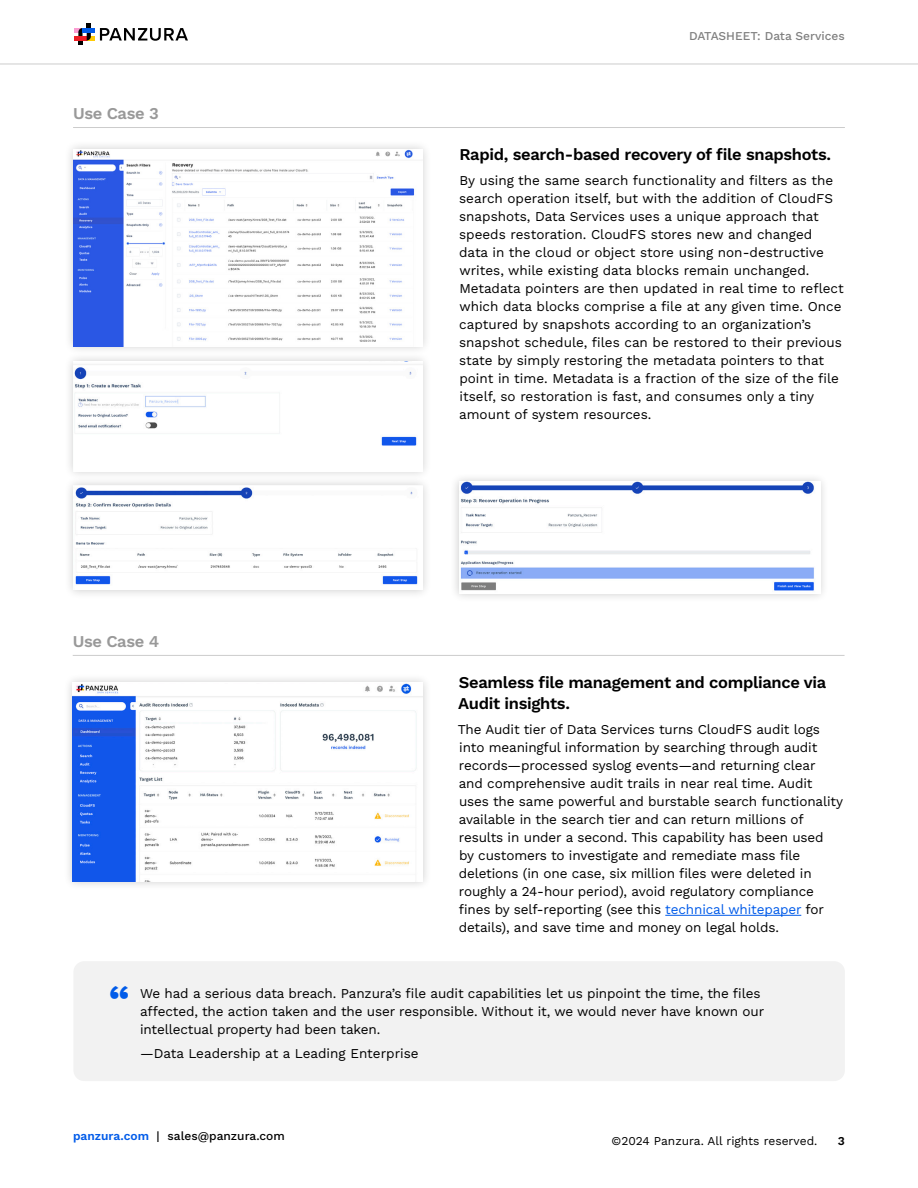
<style>
.page{position:relative;width:918px;height:1188px;background:#fff}
.page>*{position:absolute;margin:0;border:0;box-sizing:border-box;transform-origin:0 0}
.t1{font:700 39px "Work Sans";color:#005be9}
.t2{font:600 16.5px/21px "Work Sans";letter-spacing:-.02em;color:#000}
.t3{font:600 16.5px "Work Sans";letter-spacing:-.02em;color:#999}
.t4{font:13.5px/18px "Work Sans";letter-spacing:-.01em;color:#000}
.t5{font:12px "Work Sans";color:#000}
.t6{font:500 12px "Work Sans";color:#000}
.t7{font:500 12px "Work Sans";color:#808080}
.t8{font:600 12px "Work Sans";color:#000}
.s1{color:#005be9}
.s2{font-weight:600;color:#005be9}
</style>
<div class="page">
<svg style="left:100px;top:28px;width:88px;height:13px"></svg>
<div style="left:87px;top:36px;width:8px;height:5px;background:#ffcb05"></div>
<svg style="left:74px;top:24px;width:17px;height:21px"></svg>
<hr style="left:83px;top:28px;width:12px;height:4px;background:#005be9">
<hr style="left:0;top:64px;width:918px;height:1px;background:#ccc">
<div style="left:63px;top:140px;width:369px;height:216px;background:#000;opacity:.2"></div>
<img style="left:73px;top:150px;width:341px;height:196px">
<hr style="left:73px;top:127px;width:772px;height:1px;background:#ccc">
<div style="left:63px;top:352px;width:369px;height:129px;background:#000;opacity:.2"></div>
<img style="left:73px;top:361px;width:349px;height:110px">
<div style="left:63px;top:476px;width:369px;height:123px;background:#000;opacity:.2"></div>
<img style="left:73px;top:485px;width:349px;height:105px">
<div style="left:450px;top:472px;width:380px;height:131px;background:#000;opacity:.2"></div>
<img style="left:459px;top:481px;width:361px;height:113px">
<div style="left:73px;top:961px;width:772px;height:120px;background:#f2f2f2;border-radius:11px"></div>
<div style="left:64px;top:673px;width:367px;height:217px;background:#000;opacity:.2"></div>
<img style="left:73px;top:683px;width:349px;height:198px">
<hr style="left:665px;top:915px;width:136px;height:1px;background:#005be9">
<hr style="left:73px;top:655px;width:772px;height:1px;background:#ccc">
<p class="t3" style="left:73px;top:101px;width:87px">Use Case 3</p>
<p class="t3" style="left:73px;top:629px;width:88px">Use Case 4</p>
<p class="t7" style="left:689px;top:27px;width:157px">DATASHEET: Data Services</p>
<p class="t2" style="left:459px;top:143px;width:373px">Rapid, search-based recovery of file snapshots.</p>
<p class="t4" style="left:459px;top:171px;width:386px">By using the same search functionality and filters as the search operation itself, but with the addition of CloudFS snapshots, Data Services uses a unique approach that speeds restoration. CloudFS stores new and changed data in the cloud or object store using non-destructive writes, while existing data blocks remain unchanged.<br>Metadata pointers are then updated in real time to reflect which data blocks comprise a file at any given time. Once captured by snapshots according to an organization’s snapshot schedule, files can be restored to their previous state by simply restoring the metadata pointers to that point in time. Metadata is a fraction of the size of the file itself, so restoration is fast, and consumes only a tiny amount of system resources.</p>
<p class="t2" style="left:458px;top:671px;width:370px">Seamless file management and compliance via<br>Audit insights.</p>
<p class="t4" style="left:458px;top:720px;width:387px">The Audit tier of Data Services turns CloudFS audit logs into meaningful information by searching through audit records—processed syslog events—and returning clear<br>and comprehensive audit trails in near real time. Audit uses the same powerful and burstable search functionality available in the search tier and can return millions of results in under a second. This capability has been used<br>by customers to investigate and remediate mass file deletions (in one case, six million files were deleted in roughly a 24-hour period), avoid regulatory compliance fines by self-reporting (see this <span class="s1">technical whitepaper</span> for details), and save time and money on legal holds.</p>
<p class="t1" style="left:109px;top:970px;width:23px">“</p>
<p class="t4" style="left:140px;top:984px;width:626px">We had a serious data breach. Panzura’s file audit capabilities let us pinpoint the time, the files affected, the action taken and the user responsible. Without it, we would never have known our intellectual property had been taken.</p>
<p class="t4" style="left:140px;top:1044px;width:280px">—Data Leadership at a Leading Enterprise</p>
<p class="t6" style="left:73px;top:1127px;width:213px"><span class="s2">panzura.com</span> | sales@panzura.com</p>
<p class="t5" style="left:612px;top:1132px;width:207px">©2024 Panzura. All rights reserved.</p>
<p class="t8" style="left:838px;top:1132px;width:9px">3</p>
</div>
